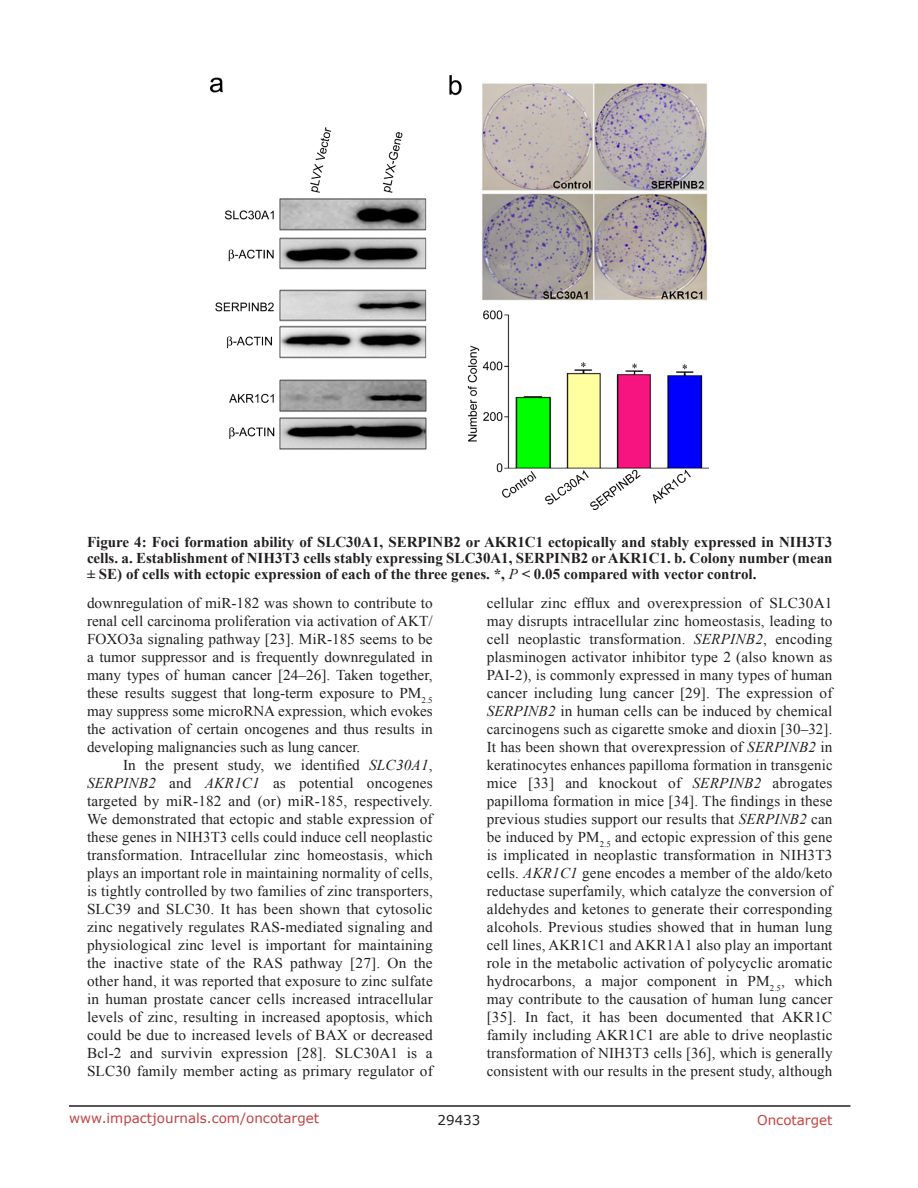
<style>
.page{position:relative;width:918px;height:1188px;background:#fff}
.page>*{position:absolute;margin:0;border:0;box-sizing:border-box;transform-origin:0 0}
.BodyText{font:15px/18px "Times New Roman";letter-spacing:.01em;color:#231f20;text-align:justify}
.FigureText{font:700 15px/16.2px "Times New Roman";color:#231f20;text-align:justify}
.t1{font:13.5px "Verdana";color:#c24141}
.t2{font:13.5px "Verdana";color:#231f20}
.s1{font-weight:400;font-style:italic}
.s2{font-style:italic}
</style>
<div class="page">
<hr style="left:69px;top:1105px;width:781px;height:2px;background:#231f20">
<img style="left:211px;top:75px;width:498px;height:434px">
<p class="FigureText" style="left:87px;top:533px;width:747px">Figure 4: Foci formation ability of SLC30A1, SERPINB2 or AKR1C1 ectopically and stably expressed in NIH3T3 cells. a. Establishment of NIH3T3 cells stably expressing SLC30A1, SERPINB2 or AKR1C1. b. Colony number (mean ± SE) of cells with ectopic expression of each of the three genes. *, <span class="s1">P</span> &lt; 0.05 compared with vector control.</p>
<p class="BodyText" style="left:87px;top:593px;width:347px">downregulation of miR-182 was shown to contribute to renal cell carcinoma proliferation via activation of AKT/ FOXO3a signaling pathway [23]. MiR-185 seems to be a tumor suppressor and is frequently downregulated in many types of human cancer [24–26]. Taken together, these results suggest that long-term exposure to PM<sub>2.5 </sub>may suppress some microRNA expression, which evokes the activation of certain oncogenes and thus results in developing malignancies such as lung cancer.</p>
<p class="BodyText" style="left:87px;top:755px;width:347px;text-indent:36px">In the present study, we identified <span class="s2">SLC30A1</span>, <span class="s2">SERPINB2</span> and <span class="s2">AKR1C1</span> as potential oncogenes targeted by miR-182 and (or) miR-185, respectively.<br>We demonstrated that ectopic and stable expression of these genes in NIH3T3 cells could induce cell neoplastic transformation. Intracellular zinc homeostasis, which plays an important role in maintaining normality of cells, is tightly controlled by two families of zinc transporters, SLC39 and SLC30. It has been shown that cytosolic zinc negatively regulates RAS-mediated signaling and physiological zinc level is important for maintaining the inactive state of the RAS pathway [27]. On the other hand, it was reported that exposure to zinc sulfate in human prostate cancer cells increased intracellular levels of zinc, resulting in increased apoptosis, which could be due to increased levels of BAX or decreased Bcl-2 and survivin expression [28]. SLC30A1 is a SLC30 family member acting as primary regulator of</p>
<p class="BodyText" style="left:487px;top:593px;width:347px">cellular zinc efflux and overexpression of SLC30A1 may disrupts intracellular zinc homeostasis, leading to cell neoplastic transformation. <span class="s2">SERPINB2</span>, encoding plasminogen activator inhibitor type 2 (also known as PAI-2), is commonly expressed in many types of human cancer including lung cancer [29]. The expression of <span class="s2">SERPINB2</span> in human cells can be induced by chemical carcinogens such as cigarette smoke and dioxin [30–32].<br>It has been shown that overexpression of <span class="s2">SERPINB2</span> in keratinocytes enhances papilloma formation in transgenic mice [33] and knockout of <span class="s2">SERPINB2</span> abrogates papilloma formation in mice [34]. The findings in these previous studies support our results that <span class="s2">SERPINB2</span> can be induced by PM<sub>2.5</sub> and ectopic expression of this gene is implicated in neoplastic transformation in NIH3T3 cells. <span class="s2">AKR1C1</span> gene encodes a member of the aldo/keto reductase superfamily, which catalyze the conversion of aldehydes and ketones to generate their corresponding alcohols. Previous studies showed that in human lung cell lines, AKR1C1 and AKR1A1 also play an important role in the metabolic activation of polycyclic aromatic hydrocarbons, a major component in PM<sub>2.5</sub>, which may contribute to the causation of human lung cancer [35]. In fact, it has been documented that AKR1C family including AKR1C1 are able to drive neoplastic transformation of NIH3T3 cells [36], which is generally consistent with our results in the present study, although</p>
<p class="t1" style="left:69px;top:1109px;width:252px">www.impactjournals.com/oncotarget</p>
<p class="t2" style="left:438px;top:1111px;width:44px">29433</p>
<p class="t1" style="left:757px;top:1111px;width:77px">Oncotarget</p>
</div>
